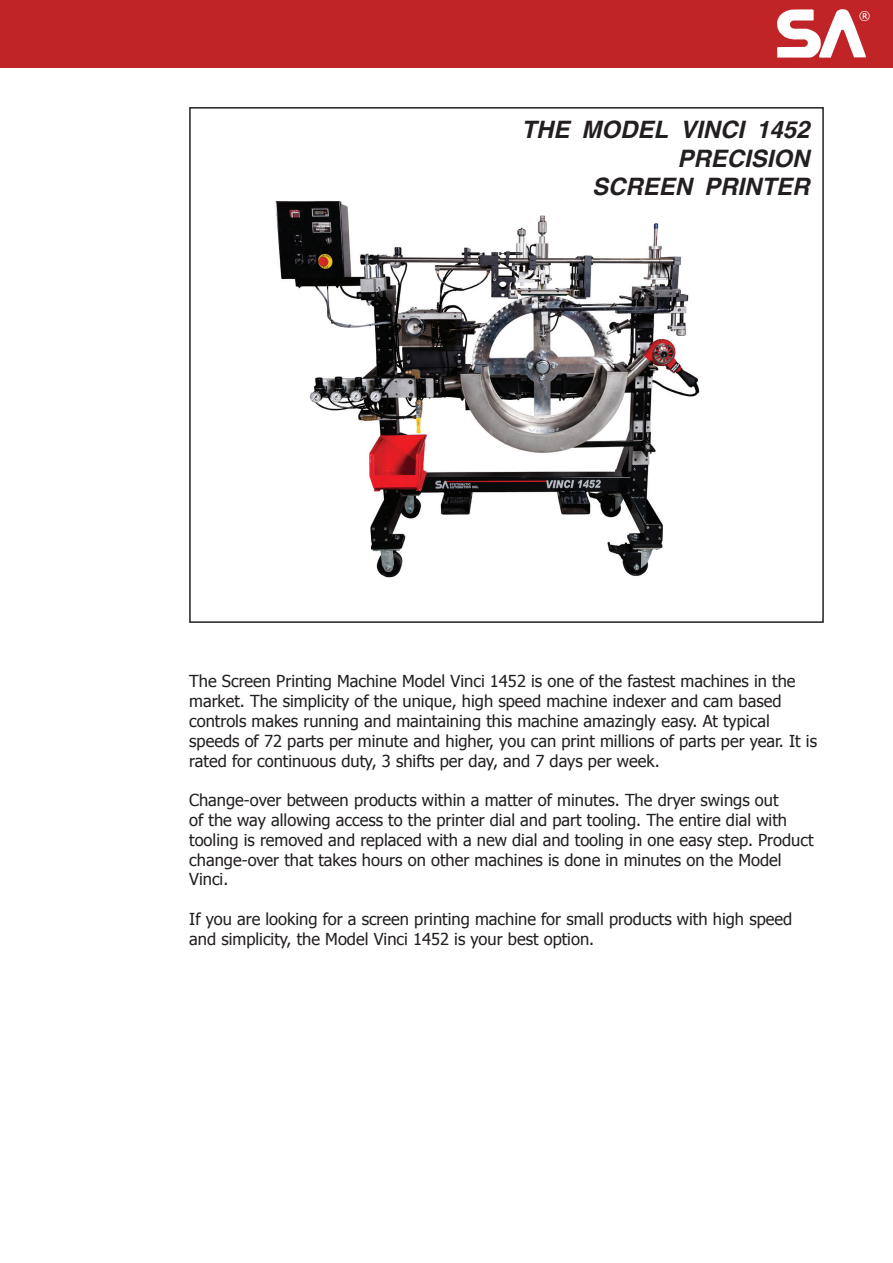
<style>
.page{position:relative;width:893px;height:1263px;background:#fff}
.page>*{position:absolute;margin:0;border:0;box-sizing:border-box;transform-origin:0 0}
.t1{font:italic 700 24px/28.8px "AG Helvetica";color:#231f20;text-align:right}
.t2{font:16.5px/19.8px "Tahoma";color:#231f20}
.t3{font:12px "Tahoma";color:#fff}
</style>
<div class="page">
<div style="left:189px;top:107px;width:635px;height:516px;border:2px solid #231f20"></div>
<div style="left:0;top:0;width:893px;height:68px;background:#c12427"></div>
<svg style="left:777px;top:9px;width:89px;height:49px"></svg>
<img style="left:275px;top:201px;width:425px;height:377px">
<h1 class="t1" style="left:521px;top:115px;width:290px">THE MODEL VINCI 1452<br>PRECISION<br>SCREEN PRINTER</h1>
<p class="t3" style="left:859px;top:8px;width:13px">®</p>
<p class="t2" style="left:189px;top:671px;width:629px">The Screen Printing Machine Model Vinci 1452 is one of the fastest machines in the market. The simplicity of the unique, high speed machine indexer and cam based controls makes running and maintaining this machine amazingly easy. At typical speeds of 72 parts per minute and higher, you can print millions of parts per year. It is rated for continuous duty, 3 shifts per day, and 7 days per week.</p>
<p class="t2" style="left:189px;top:789px;width:626px">Change-over between products within a matter of minutes. The dryer swings out<br>of the way allowing access to the printer dial and part tooling. The entire dial with tooling is removed and replaced with a new dial and tooling in one easy step. Product change-over that takes hours on other machines is done in minutes on the Model Vinci.</p>
<p class="t2" style="left:189px;top:908px;width:605px">If you are looking for a screen printing machine for small products with high speed and simplicity, the Model Vinci 1452 is your best option.</p>
</div>
